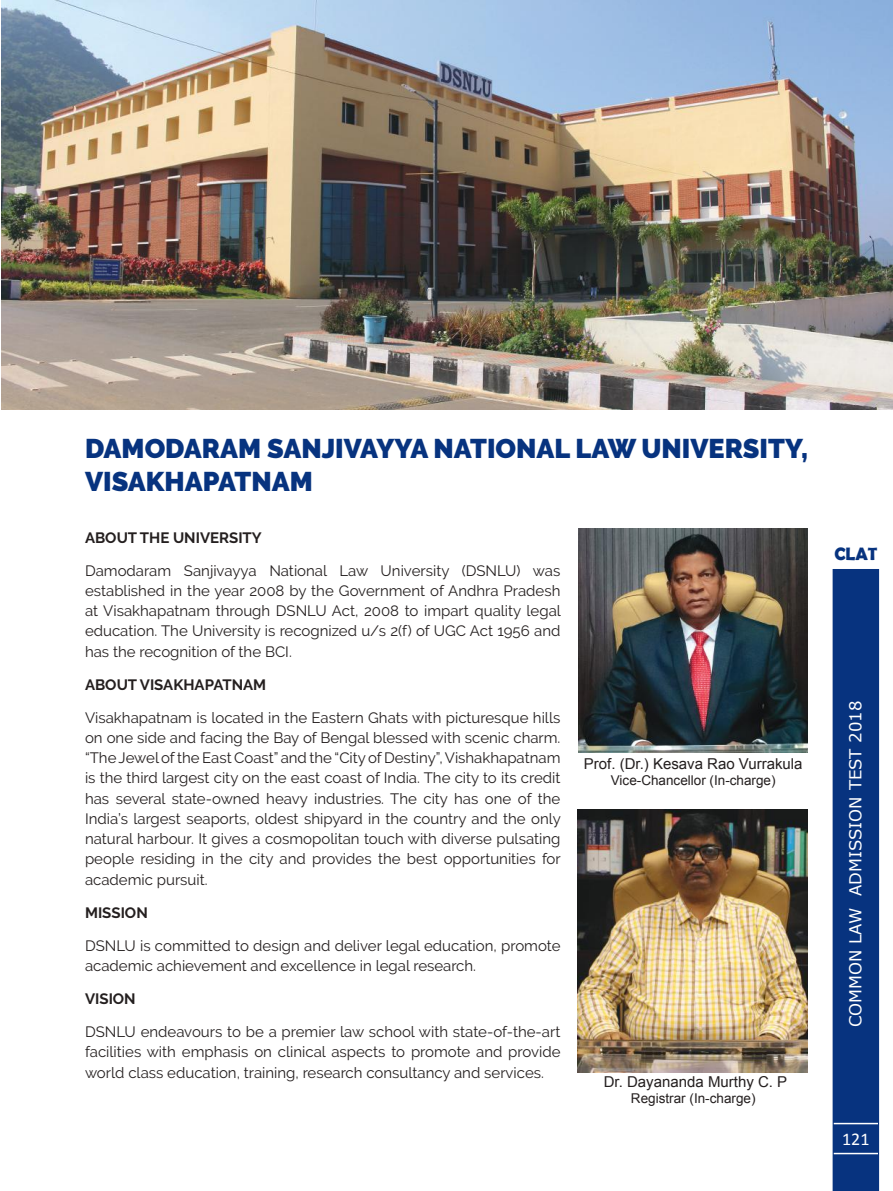
<style>
.page{position:relative;width:893px;height:1191px;background:#fff}
.page>*{position:absolute;margin:0;border:0;box-sizing:border-box;transform-origin:0 0}
.t1{font:900 27px/32.4px "Raleway";color:#07337f}
.t2{font:700 18px "Berlin Sans FB Demi";color:#07337f}
.t3{font:18px "Calibri";color:#fff}
.t4{font:16.5px "MS Reference Sans Serif";color:#fff}
.t5{font:15px/20.2px "Raleway";color:#241f1f;text-align:justify}
.t6{font:700 15px "Raleway";color:#241f1f}
.t7{font:15px "Arial";color:#241f1f}
.t8{font:13.5px "Arial";color:#241f1f}
</style>
<div class="page">
<div style="left:832px;top:569px;width:48px;height:622px;background:#07337f"></div>
<hr style="left:834px;top:1122px;width:44px;height:2px;background:#fff">
<hr style="left:834px;top:1152px;width:44px;height:2px;background:#fff">
<img style="left:2px;top:0;width:891px;height:410px">
<img style="left:579px;top:529px;width:229px;height:224px">
<img style="left:577px;top:809px;width:231px;height:263px">
<h1 class="t1" style="left:85px;top:433px;width:724px">DAMODARAM SANJIVAYYA NATIONAL LAW UNIVERSITY,<br>VISAKHAPATNAM</h1>
<p class="t6" style="left:85px;top:529px;width:178px">ABOUT THE UNIVERSITY</p>
<p class="t5" style="left:85px;top:560px;width:477px">Damodaram Sanjivayya National Law University (DSNLU) was established in the year 2008 by the Government of Andhra Pradesh at Visakhapatnam through DSNLU Act, 2008 to impart quality legal education. The University is recognized u/s 2(f) of UGC Act 1956 and has the recognition of the BCI.</p>
<p class="t6" style="left:85px;top:676px;width:183px">ABOUT VISAKHAPATNAM</p>
<p class="t5" style="left:85px;top:707px;width:477px">Visakhapatnam is located in the Eastern Ghats with picturesque hills on one side and facing the Bay of Bengal blessed with scenic charm. “The Jewel of the East Coast” and the “City of Destiny”, Vishakhapatnam is the third largest city on the east coast of India. The city to its credit has several state-owned heavy industries. The city has one of the India’s largest seaports, oldest shipyard in the country and the only natural harbour. It gives a cosmopolitan touch with diverse pulsating people residing in the city and provides the best opportunities for academic pursuit.</p>
<p class="t6" style="left:85px;top:904px;width:64px">MISSION</p>
<p class="t5" style="left:85px;top:935px;width:477px">DSNLU is committed to design and deliver legal education, promote academic achievement and excellence in legal research.</p>
<p class="t6" style="left:85px;top:990px;width:52px">VISION</p>
<p class="t5" style="left:85px;top:1021px;width:477px">DSNLU endeavours to be a premier law school with state-of-the-art facilities with emphasis on clinical aspects to promote and provide world class education, training, research consultancy and services.</p>
<p class="t7" style="left:584px;top:754px;width:220px">Prof. (Dr.) Kesava Rao Vurrakula</p>
<p class="t8" style="left:611px;top:772px;width:166px">Vice-Chancellor (In-charge)</p>
<p class="t7" style="left:604px;top:1071px;width:185px">Dr. Dayananda Murthy C. P</p>
<p class="t8" style="left:631px;top:1089px;width:126px">Registrar (In-charge)</p>
<p class="t2" style="left:834px;top:543px;width:45px">CLAT</p>
<p class="t4" style="left:845px;top:1027px;width:328px;rotate:-90deg">COMMON LAW ADMISSION TEST 2018</p>
<p class="t3" style="left:842px;top:1128px;width:29px">121</p>
</div>
